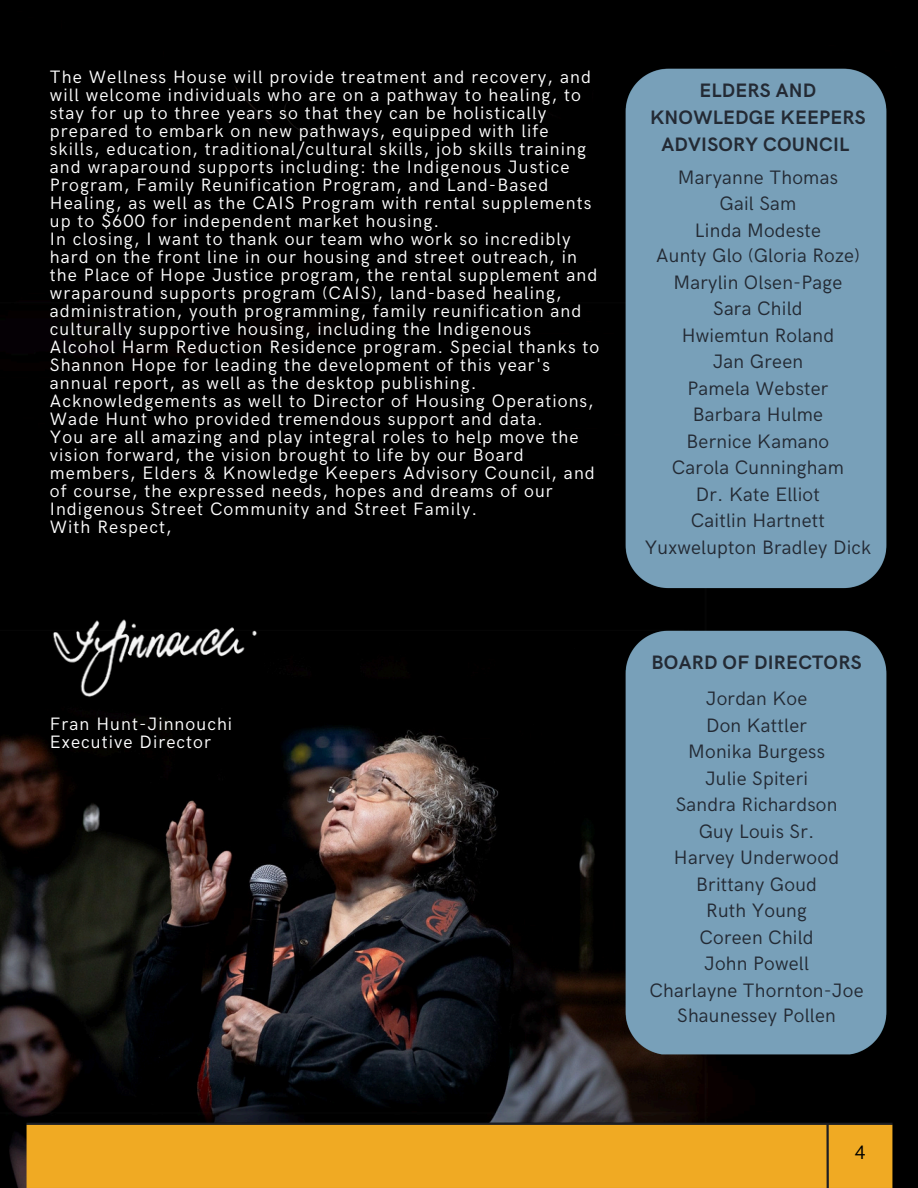
<style>
.page{position:relative;width:918px;height:1188px;background:#fff}
.page>*{position:absolute;margin:0;border:0;box-sizing:border-box;transform-origin:0 0}
.t1{font:19.5px/26.4px "HK Grotesk";letter-spacing:.01em;color:#232a34;text-align:center}
.t2{font:700 19.5px/27px "HK Grotesk";letter-spacing:.01em;color:#232a34;text-align:center}
.t3{font:19.5px "HK Grotesk";color:#000}
.t4{font:18px/18px "HK Grotesk";letter-spacing:.06em;color:#fff}
.s1{font-weight:400}
</style>
<div class="page">
<img style="left:0;top:0;width:918px;height:1188px">
<img style="left:18px;top:1116px;width:882px;height:72px">
<img style="left:50px;top:611px;width:210px;height:88px">
<h1 class="t4" style="left:50px;top:68px;width:551px">The Wellness House will provide treatment and recovery, and will welcome individuals who are on a pathway to healing, to stay for up to three years so that they can be holistically prepared to embark on new pathways, equipped with life skills, education, traditional/cultural skills, job skills training and wraparound supports including: the Indigenous Justice Program, Family Reunification Program, and Land-Based Healing, as well as the CAIS Program with rental supplements up to $600 for independent market housing.<br>In closing, I want to thank our team who work so incredibly hard on the front line in our housing and street outreach, in the Place of Hope Justice program, the rental supplement and wraparound supports program (CAIS), land-based healing, administration, youth programming, family reunification and culturally supportive housing, including the Indigenous Alcohol Harm Reduction Residence program. Special thanks to Shannon Hope for leading the development of this year's annual report, as well as the desktop publishing.<br>Acknowledgements as well to Director of Housing Operations, Wade Hunt who provided tremendous support and data.<br>You are all amazing and play integral roles to help move the vision forward, the vision brought to life by our Board members, Elders &amp; Knowledge Keepers Advisory Council, and of course, the expressed needs, hopes and dreams of our Indigenous Street Community and Street Family.<br>With Respect,</h1>
<p class="t4" style="left:50px;top:715px;width:184px">Fran Hunt-Jinnouchi<br>Executive Director</p>
<p class="t2" style="left:650px;top:78px;width:217px">ELDERS AND<br>KNOWLEDGE KEEPERS<br>ADVISORY COUNCIL</p>
<p class="t1" style="left:645px;top:165px;width:228px">Maryanne Thomas<br>Gail Sam<br>Linda Modeste<br>Aunty Glo (Gloria Roze)<br>Marylin Olsen-Page<br>Sara Child<br>Hwiemtun Roland<br>Jan Green<br>Pamela Webster<br>Barbara Hulme<br>Bernice Kamano<br>Carola Cunningham<br>Dr. Kate Elliot<br>Caitlin Hartnett<br>Yuxwelupton Bradley Dick</p>
<h1 class="t2" style="left:652px;top:645px;width:211px;line-height:36px">BOARD OF DIRECTORS<br><span class="s1">Jordan Koe</span></h1>
<h1 class="t1" style="left:650px;top:713px;width:216px">Don Kattler<br>Monika Burgess<br>Julie Spiteri<br>Sandra Richardson<br>Guy Louis Sr.<br>Harvey Underwood<br>Brittany Goud<br>Ruth Young<br>Coreen Child<br>John Powell<br>Charlayne Thornton-Joe<br>Shaunessey Pollen</h1>
<p class="t3" style="left:855px;top:1141px;width:12px">4</p>
</div>
